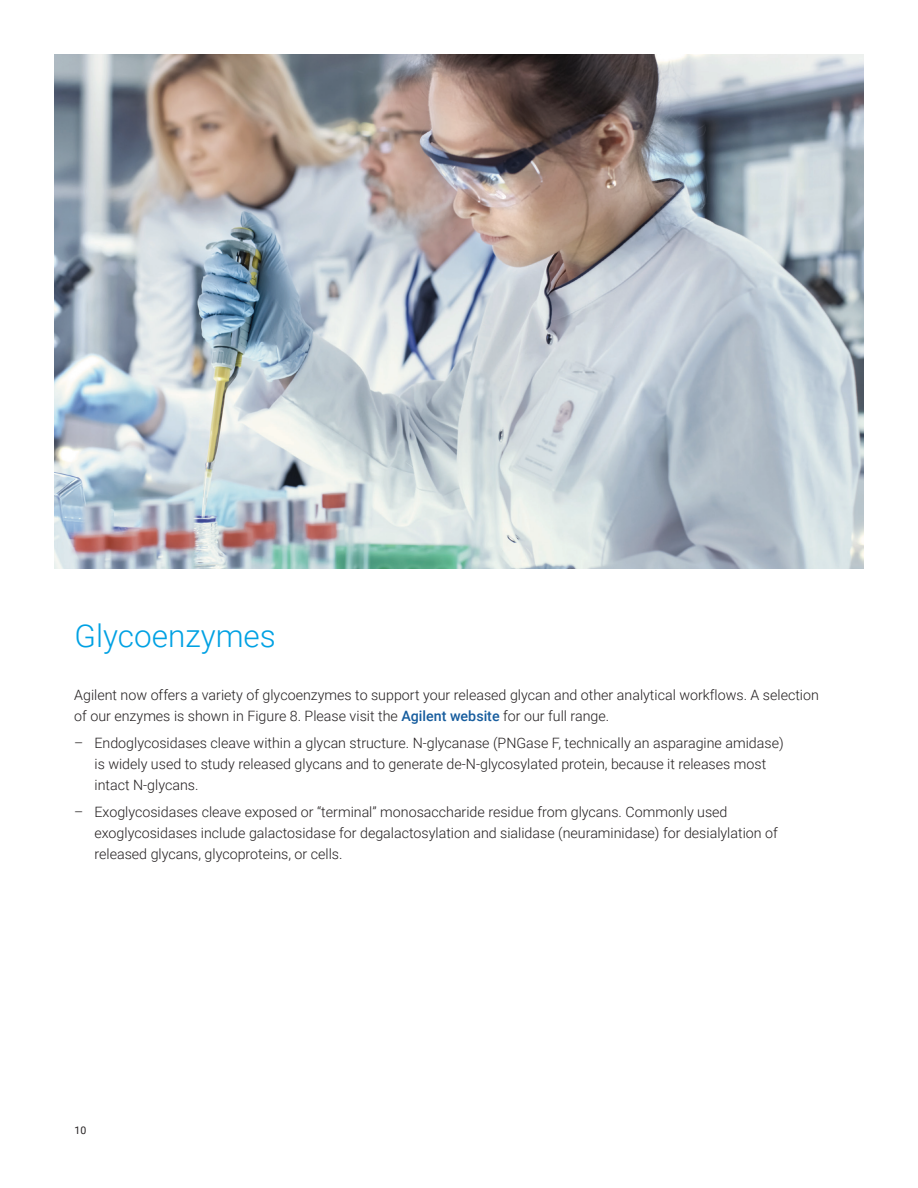
<style>
.page{position:relative;width:918px;height:1188px;background:#fff}
.page>*{position:absolute;margin:0;border:0;box-sizing:border-box;transform-origin:0 0}
.BROCHURE_int_head_bl{font:300 31.5px "Roboto";color:#00a1e3}
.BROCHURE_text_black{font:300 14.25px/21px "Roboto";color:#231f20}
.t1{font:10.5px "Roboto";color:#231f20}
.s1{font-weight:500;color:#175d9e}
</style>
<div class="page">
<img style="left:54px;top:54px;width:810px;height:514px">
<p class="BROCHURE_int_head_bl" style="left:75px;top:613px;width:203px">Glycoenzymes</p>
<p class="BROCHURE_text_black" style="left:74px;top:684px;width:746px">Agilent now offers a variety of glycoenzymes to support your released glycan and other analytical workflows. A selection of our enzymes is shown in Figure 8. Please visit the <span class="s1">Agilent website</span> for our full range.</p>
<p class="BROCHURE_text_black" style="left:94px;top:732px;width:691px;text-indent:-20px">– Endoglycosidases cleave within a glycan structure. N-glycanase (PNGase F, technically an asparagine amidase) is widely used to study released glycans and to generate de-N-glycosylated protein, because it releases most intact N-glycans.</p>
<p class="BROCHURE_text_black" style="left:94px;top:801px;width:685px;text-indent:-20px">– Exoglycosidases cleave exposed or “terminal” monosaccharide residue from glycans. Commonly used exoglycosidases include galactosidase for degalactosylation and sialidase (neuraminidase) for desialylation of released glycans, glycoproteins, or cells.</p>
<p class="t1" style="left:75px;top:1123px;width:13px">10</p>
</div>
